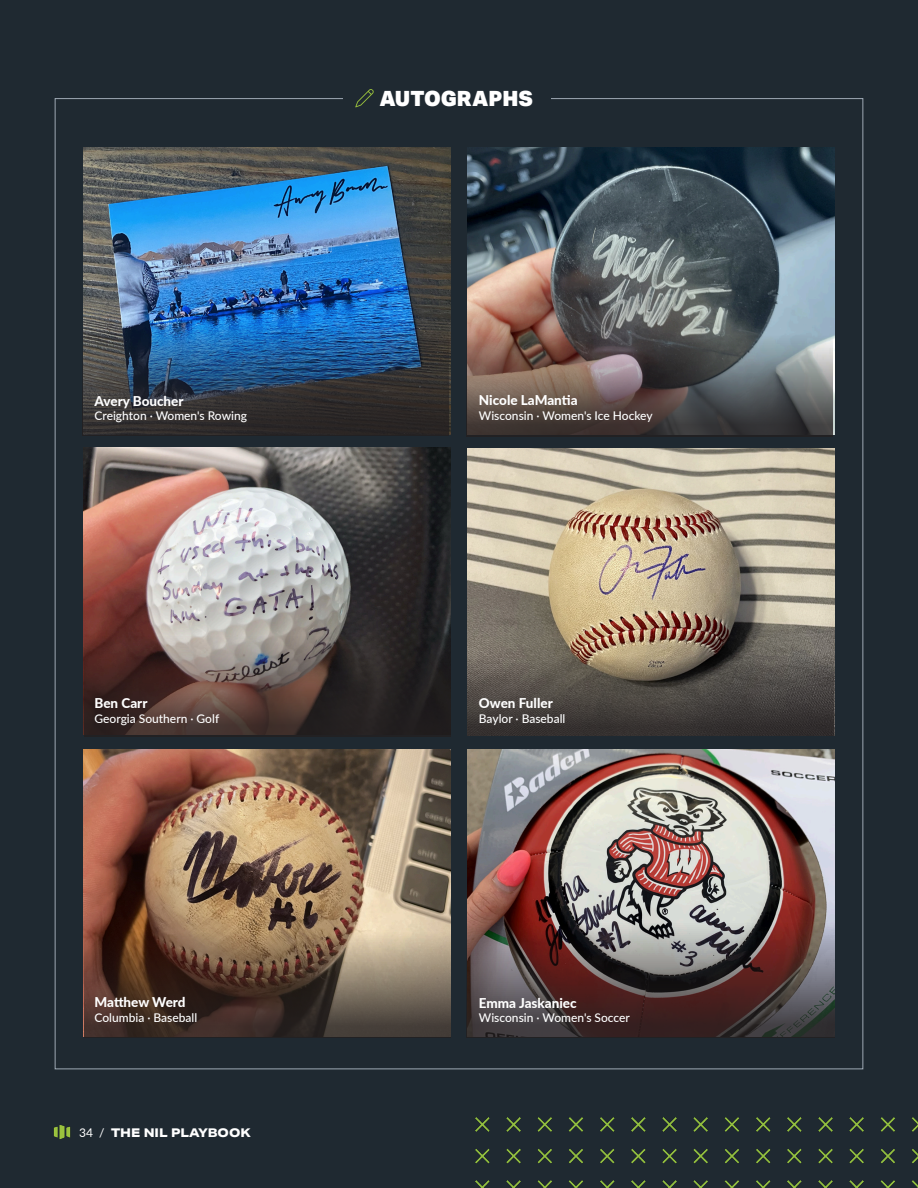
<style>
.page{position:relative;width:918px;height:1188px;background:#1f2931}
.page>*{position:absolute;margin:0;border:0;box-sizing:border-box;transform-origin:0 0}
.t1{font:900 21px "Aktiv Grotesk";color:#fff}
.t2{font:800 13.5px "Lato";color:#fff}
.t3{font:500 12px "Lato";color:#fff}
.t4{font:800 12px "Aktiv Grotesk Ex";color:#fff}
.s1{font-weight:400}
.s2{font-family:"Lato";font-weight:400}
</style>
<div class="page">
<img style="left:476px;top:1117px;width:442px;height:71px">
<img style="left:53px;top:1125px;width:18px;height:14px">
<img style="left:84px;top:750px;width:367px;height:182px">
<svg style="left:84px;top:932px;width:367px;height:106px;background:#614c3e"></svg>
<img style="left:467px;top:148px;width:367px;height:287px">
<svg style="left:466px;top:335px;width:367px;height:101px;background:#5f5755"></svg>
<img style="left:84px;top:148px;width:367px;height:287px">
<img style="left:82px;top:320px;width:367px;height:116px">
<img style="left:467px;top:449px;width:367px;height:206px">
<svg style="left:467px;top:655px;width:367px;height:81px;background:#4e4943"></svg>
<img style="left:84px;top:448px;width:367px;height:187px">
<svg style="left:84px;top:635px;width:367px;height:101px;background:#4c3d39"></svg>
<img style="left:467px;top:750px;width:367px;height:172px">
<svg style="left:466px;top:922px;width:368px;height:116px;background:#574444"></svg>
<svg style="left:355px;top:89px;width:19px;height:18px"></svg>
<p class="t1" style="left:379px;top:85px;width:155px">AUTOGRAPHS</p>
<p class="t2" style="left:95px;top:391px;width:91px">Avery Boucher</p>
<p class="t3" style="left:95px;top:407px;width:154px">Creighton <span class="s1">·</span> Women's Rowing</p>
<p class="t2" style="left:479px;top:390px;width:100px">Nicole LaMantia</p>
<p class="t3" style="left:479px;top:407px;width:175px">Wisconsin <span class="s1">·</span> Women's Ice Hockey</p>
<p class="t2" style="left:95px;top:693px;width:54px">Ben Carr</p>
<p class="t3" style="left:95px;top:710px;width:126px">Georgia Southern <span class="s1">·</span> Golf</p>
<p class="t2" style="left:479px;top:693px;width:75px">Owen Fuller</p>
<p class="t3" style="left:479px;top:710px;width:88px">Baylor <span class="s1">·</span> Baseball</p>
<p class="t2" style="left:95px;top:992px;width:93px">Matthew Werd</p>
<p class="t3" style="left:95px;top:1008px;width:104px">Columbia <span class="s1">·</span> Baseball</p>
<p class="t2" style="left:479px;top:993px;width:99px">Emma Jaskaniec</p>
<p class="t3" style="left:479px;top:1009px;width:153px">Wisconsin <span class="s1">·</span> Women's Soccer</p>
<p class="t4" style="left:79px;top:1125px;width:173px"><span class="s2">34 /</span> THE NIL PLAYBOOK</p>
</div>
